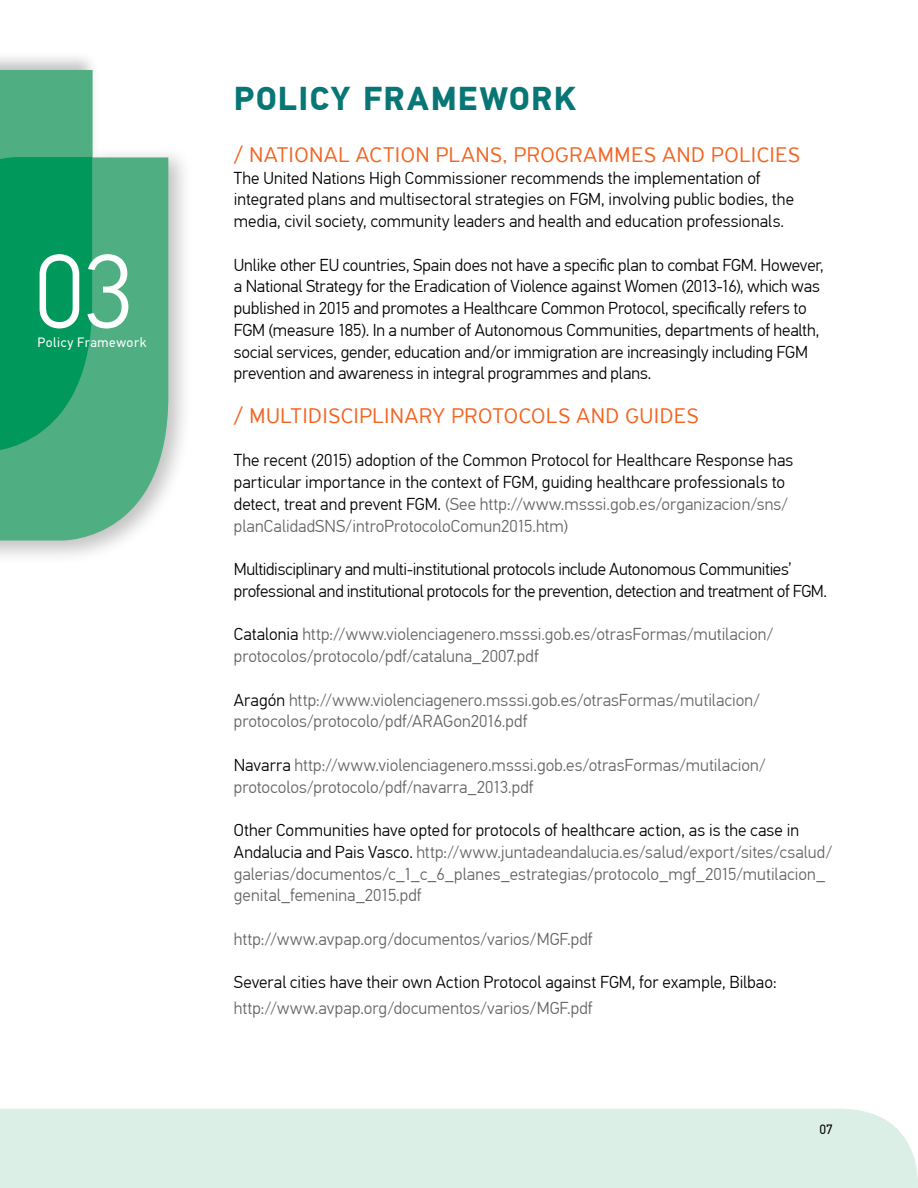
<style>
.page{position:relative;width:918px;height:1188px;background:#fff}
.page>*{position:absolute;margin:0;border:0;box-sizing:border-box;transform-origin:0 0}
.t1{font:300 105px "PF Din Text Pro";color:#fff}
.t2{font:700 33px "PF Din Text Pro";letter-spacing:.04em;color:#077674}
.t3{font:300 22.5px "PF Highway Sans Pro";letter-spacing:.025em;color:#f26522}
.t4{font:300 17.25px/21.8px "PF Din Text Pro";letter-spacing:-.005em;color:#000}
.t5{font:300 17.25px/21.8px "PF Din Text Pro";letter-spacing:.005em;color:#636466}
.t6{font:13.5px "PF Din Text Pro";letter-spacing:.045em;color:#fff}
.t7{font:13.5px "PF Din Text Pro";color:#000}
.s1{color:#636466}
.s2{color:#000}
</style>
<div class="page">
<div style="left:0;top:1109px;width:918px;height:79px;background:#dcefe6"></div>
<div style="left:0;top:51px;width:100px;height:410px;background:#000;opacity:.25"></div>
<div style="left:0;top:145px;width:193px;height:420px;background:#000;opacity:.24"></div>
<svg style="left:0;top:157px;width:168px;height:384px;background:#5cb389"></svg>
<svg style="left:0;top:67px;width:93px;height:389px;background:#1b9f68"></svg>
<h1 class="t1" style="left:34px;top:232px;width:101px">03</h1>
<p class="t6" style="left:38px;top:335px;width:111px">Policy Framework</p>
<h2 class="t2" style="left:234px;top:78px;width:343px">POLICY FRAMEWORK</h2>
<h3 class="t3" style="left:234px;top:141px;width:44px">/ NATIONA</h3>
<h3 class="t3" style="left:338px;top:141px;width:31px">L ACTION</h3>
<h3 class="t3" style="left:436px;top:141px;width:40px">PLANS</h3>
<h3 class="t3" style="left:503px;top:141px;width:96px">, PROGRAMMES</h3>
<h3 class="t3" style="left:662px;top:141px;width:100px">AND POLICIES</h3>
<p class="t4" style="left:234px;top:167px;width:562px">The United Nations High Commissioner recommends the implementation of integrated plans and multisectoral strategies on FGM, involving public bodies, the media, civil society, community leaders and health and education professionals.</p>
<p class="t4" style="left:234px;top:254px;width:592px">Unlike other EU countries, Spain does not have a specific plan to combat FGM. However, a National Strategy for the Eradication of Violence against Women (2013-16), which was published in 2015 and promotes a Healthcare Common Protocol, specifically refers to FGM (measure 185). In a number of Autonomous Communities, departments of health, social services, gender, education and/or immigration are increasingly including FGM prevention and awareness in integral programmes and plans.</p>
<h3 class="t3" style="left:234px;top:402px;width:100px">/ MULTIDISCIP</h3>
<h3 class="t3" style="left:373px;top:402px;width:120px">LINARY PROTOCO</h3>
<h3 class="t3" style="left:546px;top:402px;width:141px">LS AND GUIDES</h3>
<p class="t4" style="left:234px;top:450px;width:561px">The recent (2015) adoption of the Common Protocol for Healthcare Response has particular importance in the context of FGM, guiding healthcare professionals to detect, treat and prevent FGM. <span class="s1">(See http://www.msssi.gob.es/organizacion/sns/ planCalidadSNS/introProtocoloComun2015.htm)</span></p>
<p class="t4" style="left:234px;top:559px;width:595px">Multidisciplinary and multi-institutional protocols include Autonomous Communities’ professional and institutional protocols for the prevention, detection and treatment of FGM.</p>
<p class="t5" style="left:234px;top:624px;width:542px"><span class="s2">Catalonia</span> http://www.violenciagenero.msssi.gob.es/otrasFormas/mutilacion/ protocolos/protocolo/pdf/cataluna_2007.pdf</p>
<p class="t5" style="left:234px;top:689px;width:529px"><span class="s2">Aragón</span> http://www.violenciagenero.msssi.gob.es/otrasFormas/mutilacion/ protocolos/protocolo/pdf/ARAGon2016.pdf</p>
<p class="t5" style="left:234px;top:754px;width:534px"><span class="s2">Navarra</span> http://www.violenciagenero.msssi.gob.es/otrasFormas/mutilacion/ protocolos/protocolo/pdf/navarra_2013.pdf</p>
<p class="t5" style="left:234px;top:820px;width:601px"><span class="s2">Other Communities have opted for protocols of healthcare action, as is the case in Andalucia and Pais Vasco.</span> http://www.juntadeandalucia.es/salud/export/sites/csalud/ galerias/documentos/c_1_c_6_planes_estrategias/protocolo_mgf_2015/mutilacion_ genital_femenina_2015.pdf</p>
<p class="t5" style="left:234px;top:928px;width:360px">http://www.avpap.org/documentos/varios/MGF.pdf</p>
<p class="t4" style="left:234px;top:972px;width:544px">Several cities have their own Action Protocol against FGM, for example, Bilbao:</p>
<p class="t5" style="left:234px;top:998px;width:360px">http://www.avpap.org/documentos/varios/MGF.pdf</p>
<p class="t7" style="left:819px;top:1122px;width:15px">07</p>
</div>
